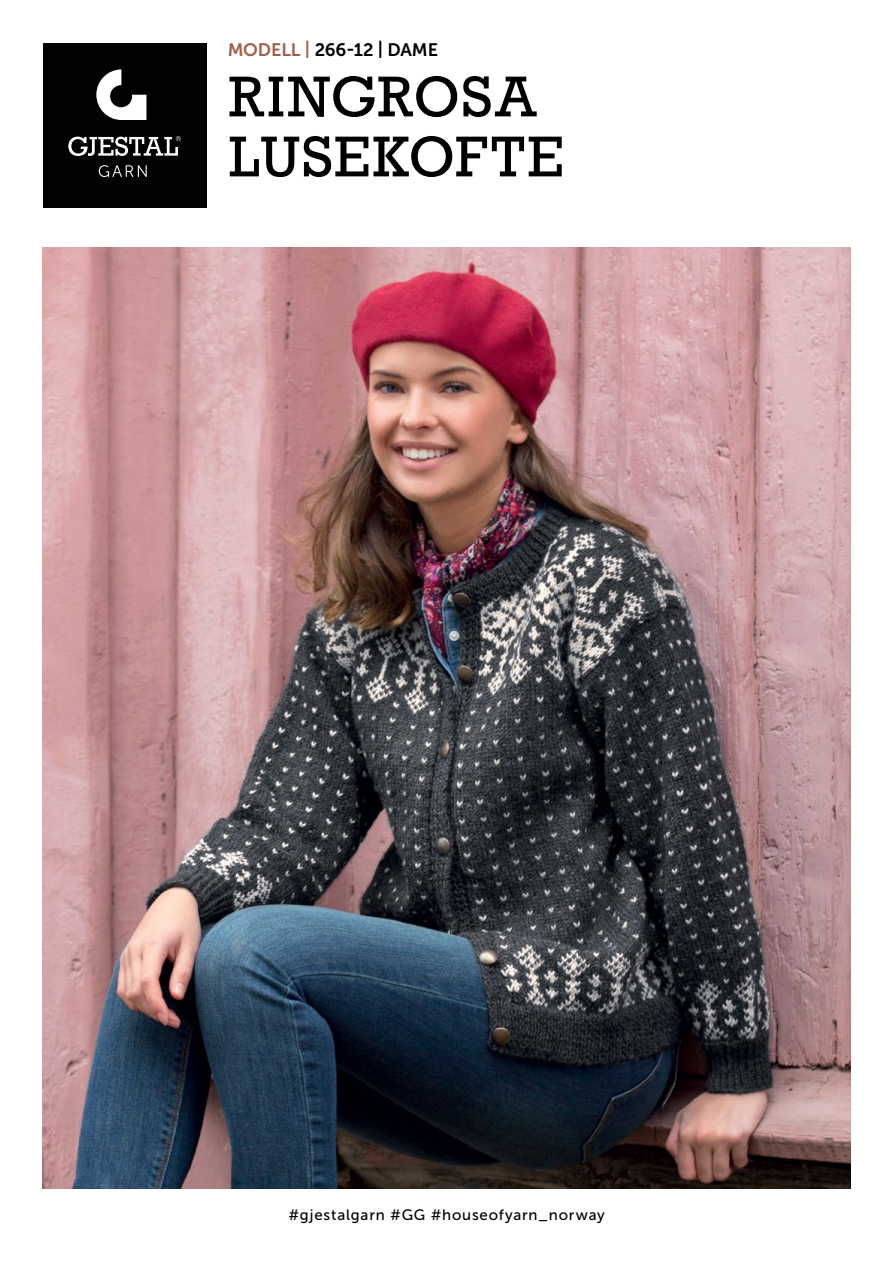
<style>
.page{position:relative;width:893px;height:1263px;background:#fff}
.page>*{position:absolute;margin:0;border:0;box-sizing:border-box;transform-origin:0 0}
.t1{font:54px "Rockwell";letter-spacing:.025em;color:#000}
.t2{font:18px "Museo Sans 700";letter-spacing:-.005em;color:#000}
.t3{font:15px "Museo Sans 500";letter-spacing:.055em;color:#000}
.s1{color:#9f614b}
</style>
<div class="page">
<img style="left:43px;top:248px;width:807px;height:940px">
<div style="left:43px;top:43px;width:164px;height:164px;background:#020203"></div>
<svg style="left:68px;top:136px;width:113px;height:20px"></svg>
<svg style="left:96px;top:69px;width:50px;height:51px"></svg>
<svg style="left:99px;top:165px;width:48px;height:12px"></svg>
<p class="t2" style="left:228px;top:40px;width:212px"><span class="s1">MODELL |</span> 266-12 | DAME</p>
<p class="t1" style="left:229px;top:63px;width:310px">RINGROSA</p>
<p class="t1" style="left:229px;top:123px;width:336px">LUSEKOFTE</p>
<p class="t3" style="left:289px;top:1206px;width:318px">#gjestalgarn #GG #houseofyarn_norway</p>
</div>
